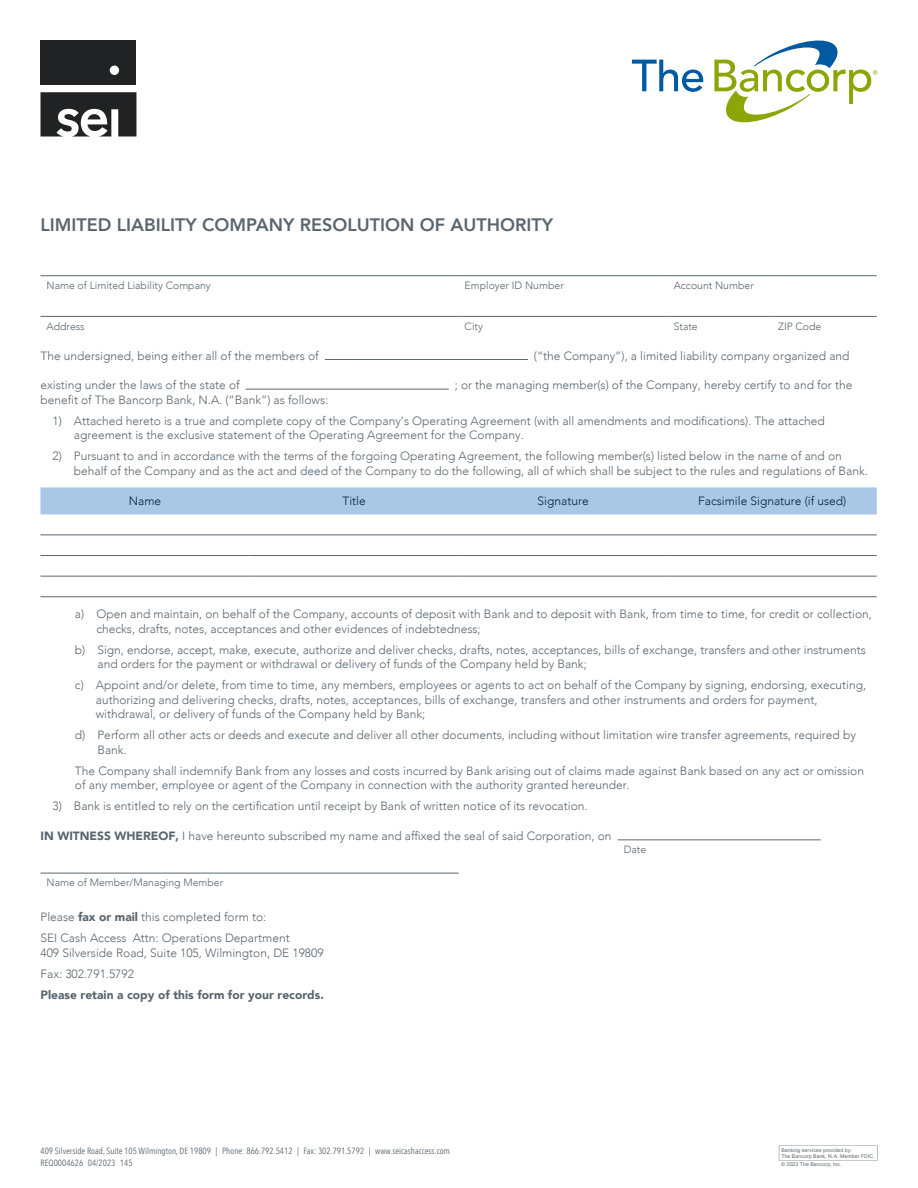
<style>
.page{position:relative;width:918px;height:1188px;background:#fff}
.page>*{position:absolute;margin:0;border:0;box-sizing:border-box;transform-origin:0 0}
.t1{font:800 18px "Avenir";color:#596670}
.t2{font:300 12px/14.4px "Avenir";color:#596670}
.t3{font:300 12px "Avenir";color:#03253d}
.t4{font:900 12px "Avenir";color:#596670}
.t5{font:300 10.5px "Avenir";color:#596670}
.t6{font:9px/12px "Avenir Next Condensed";color:#596670}
.t7{font:5.25px/5.8px "Arial";letter-spacing:.015em;color:#5c676d}
.s1{font-weight:900}
</style>
<div class="page">
<svg style="left:779px;top:1145px;width:99px;height:16px"></svg>
<hr style="left:40px;top:275px;width:419px;height:1px;background:#5a666f">
<hr style="left:40px;top:316px;width:419px;height:1px;background:#5a666f">
<hr style="left:459px;top:316px;width:209px;height:1px;background:#5a666f">
<hr style="left:668px;top:316px;width:104px;height:1px;background:#5a666f">
<hr style="left:772px;top:316px;width:105px;height:1px;background:#5a666f">
<hr style="left:459px;top:275px;width:209px;height:1px;background:#5a666f">
<hr style="left:668px;top:275px;width:104px;height:1px;background:#5a666f">
<hr style="left:772px;top:275px;width:105px;height:1px;background:#5a666f">
<hr style="left:325px;top:359px;width:203px;height:1px;background:#5e676e">
<hr style="left:246px;top:389px;width:203px;height:1px;background:#5e676e">
<div style="left:40px;top:487px;width:837px;height:27px;background:#aac7e5"></div>
<hr style="left:40px;top:535px;width:210px;height:1px;background:#5a666f">
<hr style="left:250px;top:535px;width:209px;height:1px;background:#5a666f">
<hr style="left:459px;top:535px;width:209px;height:1px;background:#5a666f">
<hr style="left:668px;top:535px;width:209px;height:1px;background:#5a666f">
<hr style="left:40px;top:555px;width:210px;height:1px;background:#5a666f">
<hr style="left:250px;top:555px;width:209px;height:1px;background:#5a666f">
<hr style="left:459px;top:555px;width:209px;height:1px;background:#5a666f">
<hr style="left:668px;top:555px;width:209px;height:1px;background:#5a666f">
<hr style="left:40px;top:576px;width:210px;height:1px;background:#5a666f">
<hr style="left:250px;top:576px;width:209px;height:1px;background:#5a666f">
<hr style="left:459px;top:576px;width:209px;height:1px;background:#5a666f">
<hr style="left:668px;top:576px;width:209px;height:1px;background:#5a666f">
<hr style="left:40px;top:597px;width:210px;height:1px;background:#5a666f">
<hr style="left:250px;top:597px;width:209px;height:1px;background:#5a666f">
<hr style="left:459px;top:597px;width:209px;height:1px;background:#5a666f">
<hr style="left:668px;top:597px;width:209px;height:1px;background:#5a666f">
<hr style="left:618px;top:840px;width:203px;height:1px;background:#5e676e">
<hr style="left:40px;top:873px;width:419px;height:1px;background:#5a666f">
<svg style="left:40px;top:92px;width:96px;height:45px"></svg>
<div style="left:40px;top:40px;width:96px;height:45px;background:#212224"></div>
<div style="left:110px;top:66px;width:9px;height:9px;background:#fff;border-radius:50%"></div>
<svg style="left:632px;top:60px;width:71px;height:32px"></svg>
<svg style="left:714px;top:40px;width:163px;height:82px"></svg>
<h1 class="t1" style="left:40px;top:210px;width:514px">LIMITED LIABILITY COMPANY RESOLUTION OF AUTHORITY</h1>
<p class="t5" style="left:46px;top:279px;width:166px">Name of Limited Liability Company</p>
<p class="t5" style="left:465px;top:279px;width:101px">Employer ID Number</p>
<p class="t5" style="left:674px;top:279px;width:82px">Account Number</p>
<p class="t5" style="left:46px;top:320px;width:40px">Address</p>
<p class="t5" style="left:465px;top:320px;width:20px">City</p>
<p class="t5" style="left:674px;top:320px;width:26px">State</p>
<p class="t5" style="left:778px;top:320px;width:45px">ZIP Code</p>
<p class="t2" style="left:40px;top:348px;width:280px">The undersigned, being either all of the members of</p>
<p class="t2" style="left:534px;top:348px;width:317px">(“the Company”), a limited liability company organized and</p>
<p class="t2" style="left:40px;top:378px;width:201px">existing under the laws of the state of</p>
<p class="t2" style="left:455px;top:378px;width:399px">; or the managing member(s) of the Company, hereby certify to and for the</p>
<p class="t2" style="left:40px;top:392px;width:289px">benefit of The Bancorp Bank, N.A. (“Bank”) as follows:</p>
<p class="t2" style="left:74px;top:413px;width:753px;text-indent:-21px">1) Attached hereto is a true and complete copy of the Company’s Operating Agreement (with all amendments and modifications). The attached agreement is the exclusive statement of the Operating Agreement for the Company.</p>
<p class="t2" style="left:74px;top:449px;width:796px;text-indent:-21px">2) Pursuant to and in accordance with the terms of the forgoing Operating Agreement, the following member(s) listed below in the name of and on behalf of the Company and as the act and deed of the Company to do the following, all of which shall be subject to the rules and regulations of Bank.</p>
<p class="t3" style="left:129px;top:494px;width:34px">Name</p>
<p class="t3" style="left:342px;top:494px;width:25px">Title</p>
<p class="t3" style="left:538px;top:494px;width:53px">Signature</p>
<p class="t3" style="left:698px;top:494px;width:150px">Facsimile Signature (if used)</p>
<p class="t2" style="left:96px;top:607px;width:777px;text-indent:-21px">a) Open and maintain, on behalf of the Company, accounts of deposit with Bank and to deposit with Bank, from time to time, for credit or collection, checks, drafts, notes, acceptances and other evidences of indebtedness;</p>
<p class="t2" style="left:97px;top:642px;width:770px;text-indent:-22px">b) Sign, endorse, accept, make, execute, authorize and deliver checks, drafts, notes, acceptances, bills of exchange, transfers and other instruments and orders for the payment or withdrawal or delivery of funds of the Company held by Bank;</p>
<p class="t2" style="left:96px;top:678px;width:772px;text-indent:-21px">c) Appoint and/or delete, from time to time, any members, employees or agents to act on behalf of the Company by signing, endorsing, executing, authorizing and delivering checks, drafts, notes, acceptances, bills of exchange, transfers and other instruments and orders for payment, withdrawal, or delivery of funds of the Company held by Bank;</p>
<p class="t2" style="left:97px;top:728px;width:760px;text-indent:-22px">d) Perform all other acts or deeds and execute and deliver all other documents, including without limitation wire transfer agreements, required by<br>Bank.</p>
<p class="t2" style="left:75px;top:763px;width:791px">The Company shall indemnify Bank from any losses and costs incurred by Bank arising out of claims made against Bank based on any act or omission of any member, employee or agent of the Company in connection with the authority granted hereunder.</p>
<p class="t2" style="left:52px;top:799px;width:537px">3) Bank is entitled to rely on the certification until receipt by Bank of written notice of its revocation.</p>
<p class="t2" style="left:40px;top:829px;width:573px"><span class="s1">IN WITNESS WHEREOF,</span> I have hereunto subscribed my name and affixed the seal of said Corporation, on</p>
<p class="t5" style="left:624px;top:843px;width:24px">Date</p>
<p class="t5" style="left:46px;top:876px;width:178px">Name of Member/Managing Member</p>
<p class="t2" style="left:40px;top:907px;width:251px;line-height:21.1px">Please <span class="s1">fax or mail</span> this completed form to:<br>SEI Cash Access Attn: Operations Department</p>
<p class="t2" style="left:40px;top:942px;width:285px;line-height:21.1px">409 Silverside Road, Suite 105, Wilmington, DE 19809<br>Fax: 302.791.5792</p>
<p class="t4" style="left:40px;top:985px;width:285px">Please retain a copy of this form for your records.</p>
<p class="t6" style="left:40px;top:1144px;width:411px">409 Silverside Road, Suite 105 Wilmington, DE 19809 | Phone: 866.792.5412 | Fax: 302.791.5792 | www.seicashaccess.com<br>REQ0004626 04/2023 145</p>
<p class="t7" style="left:781px;top:1147px;width:95px">Banking services provided by:<br>The Bancorp Bank, N.A. Member FDIC.</p>
<p class="t7" style="left:781px;top:1162px;width:62px">© 2023 The Bancorp, Inc.</p>
</div>
